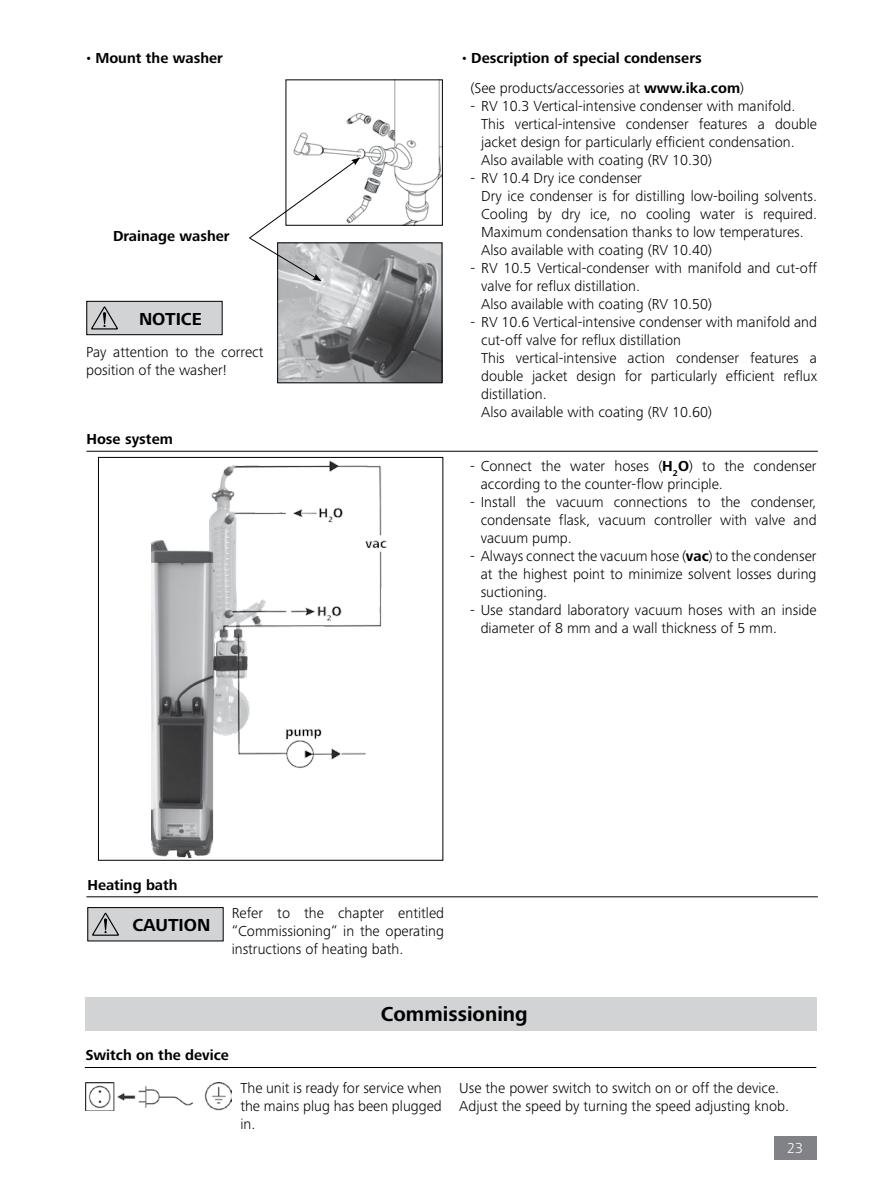
<style>
.page{position:relative;width:893px;height:1187px;background:#fff}
.page>*{position:absolute;margin:0;border:0;box-sizing:border-box;transform-origin:0 0}
.t1{font:700 21px "Frutiger Next IKA";color:#000}
.t2{font:700 18px "Frutiger Next IKA";color:#000}
.t3{font:300 15px/18px "Frutiger Next IKA";color:#000}
.t4{font:700 15px "Frutiger Next IKA";color:#000}
.t5{font:300 15px "Frutiger Next IKA";color:#fff}
.s1{font-weight:300}
.s2{font-weight:700}
</style>
<div class="page">
<div style="left:774px;top:1135px;width:42px;height:24px;background:#808285"></div>
<img style="left:293px;top:82px;width:148px;height:141px">
<div style="left:286px;top:80px;width:157px;height:145px;border:1px solid #000"></div>
<img style="left:279px;top:245px;width:161px;height:136px">
<div style="left:277px;top:243px;width:165px;height:140px;border:1px solid #000"></div>
<svg style="left:249px;top:157px;width:111px;height:124px"></svg>
<hr style="left:86px;top:451px;width:732px;height:1px;background:#000">
<hr style="left:86px;top:896px;width:732px;height:1px;background:#000">
<div style="left:88px;top:907px;width:135px;height:33px;background:#d1d3d4"></div>
<div style="left:87px;top:907px;width:137px;height:34px;border:1px solid #000"></div>
<svg style="left:92px;top:912px;width:27px;height:24px"></svg>
<div style="left:87px;top:301px;width:135px;height:34px;background:#d1d3d4"></div>
<div style="left:86px;top:301px;width:137px;height:34px;border:1px solid #000"></div>
<svg style="left:91px;top:306px;width:27px;height:24px"></svg>
<img style="left:151px;top:460px;width:236px;height:397px">
<div style="left:98px;top:457px;width:345px;height:403px;border:1px solid #000"></div>
<div style="left:85px;top:996px;width:732px;height:34px;background:#d1d3d4"></div>
<img style="left:85px;top:1082px;width:147px;height:28px">
<hr style="left:85px;top:1067px;width:731px;height:1px;background:#000">
<p class="t4" style="left:85px;top:49px;width:140px"><span class="s1">•</span> Mount the washer</p>
<p class="t4" style="left:113px;top:227px;width:118px">Drainage washer</p>
<p class="t2" style="left:139px;top:308px;width:64px">NOTICE</p>
<p class="t3" style="left:86px;top:343px;width:179px">Pay attention to the correct position of the washer!</p>
<p class="t4" style="left:86px;top:430px;width:88px">Hose system</p>
<p class="t4" style="left:461px;top:49px;width:243px"><span class="s1">•</span> Description of special condensers</p>
<p class="t3" style="left:471px;top:79px;width:275px">(See products/accessories at <span class="s2">www.ika.com</span>)</p>
<p class="t3" style="left:481px;top:97px;width:337px;text-indent:-11px">- RV 10.3 Vertical-intensive condenser with manifold.<br>This vertical-intensive condenser features a double jacket design for particularly efficient condensation.<br>Also available with coating (RV 10.30)</p>
<p class="t3" style="left:481px;top:169px;width:337px;text-indent:-11px">- RV 10.4 Dry ice condenser<br>Dry ice condenser is for distilling low-boiling solvents.<br>Cooling by dry ice, no cooling water is required.<br>Maximum condensation thanks to low temperatures.<br>Also available with coating (RV 10.40)</p>
<p class="t3" style="left:481px;top:259px;width:337px;text-indent:-11px">- RV 10.5 Vertical-condenser with manifold and cut-off valve for reflux distillation.<br>Also available with coating (RV 10.50)</p>
<p class="t3" style="left:481px;top:313px;width:337px;text-indent:-11px">- RV 10.6 Vertical-intensive condenser with manifold and cut-off valve for reflux distillation<br>This vertical-intensive action condenser features a double jacket design for particularly efficient reflux distillation.<br>Also available with coating (RV 10.60)</p>
<p class="t3" style="left:481px;top:456px;width:337px;text-indent:-11px">- Connect the water hoses (<span class="s2">H</span><sub>2</sub><span class="s2">O</span>) to the condenser according to the counter-flow principle.</p>
<p class="t3" style="left:481px;top:492px;width:337px;text-align:justify;text-indent:-11px">- Install the vacuum connections to the condenser, condensate flask, vacuum controller with valve and vacuum pump.</p>
<p class="t3" style="left:481px;top:546px;width:337px;text-align:justify;text-indent:-11px">- Always connect the vacuum hose (<span class="s2">vac</span>) to the condenser at the highest point to minimize solvent losses during suctioning.</p>
<p class="t3" style="left:481px;top:600px;width:337px;text-indent:-11px">- Use standard laboratory vacuum hoses with an inside diameter of 8 mm and a wall thickness of 5 mm.</p>
<p class="t4" style="left:87px;top:876px;width:92px">Heating bath</p>
<p class="t2" style="left:132px;top:914px;width:79px">CAUTION</p>
<p class="t3" style="left:232px;top:904px;width:214px;text-align:justify">Refer to the chapter entitled “Commissioning“ in the operating instructions of heating bath.</p>
<p class="t4" style="left:85px;top:1046px;width:145px">Switch on the device</p>
<h1 class="t1" style="left:381px;top:1002px;width:148px">Commissioning</h1>
<p class="t3" style="left:240px;top:1078px;width:203px;text-align:justify">The unit is ready for service when the mains plug has been plugged in.</p>
<p class="t3" style="left:459px;top:1078px;width:331px">Use the power switch to switch on or off the device.<br>Adjust the speed by turning the speed adjusting knob.</p>
<p class="t5" style="left:787px;top:1139px;width:17px">23</p>
</div>
